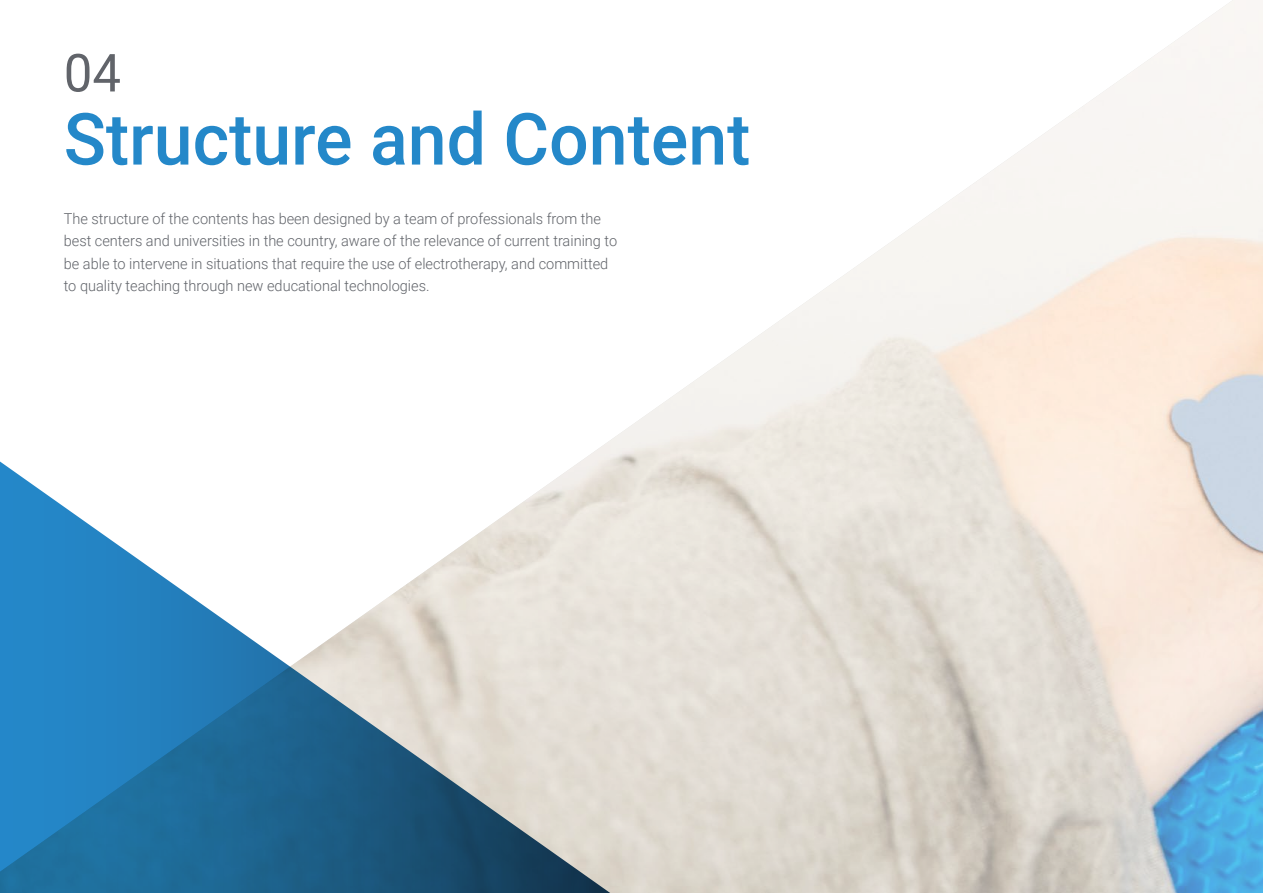
<style>
.page{position:relative;width:1263px;height:893px;background:#fff}
.page>*{position:absolute;margin:0;border:0;box-sizing:border-box;transform-origin:0 0}
.t1{font:500 72px "Roboto";color:#2488c9}
.t2{font:52.5px "Roboto";color:#61646a}
.t3{font:300 15px/22.5px "Roboto";color:#61646a}
</style>
<div class="page">
<img style="left:602px;top:0;width:661px;height:893px">
<svg style="left:0;top:446px;width:640px;height:447px"></svg>
<h2 class="t2" style="left:64px;top:36px;width:59px">04</h2>
<h1 class="t1" style="left:64px;top:89px;width:688px">Structure and Content</h1>
<p class="t3" style="left:64px;top:207px;width:555px">The structure of the contents has been designed by a team of professionals from the best centers and universities in the country, aware of the relevance of current training to be able to intervene in situations that require the use of electrotherapy, and committed to quality teaching through new educational technologies.</p>
</div>
